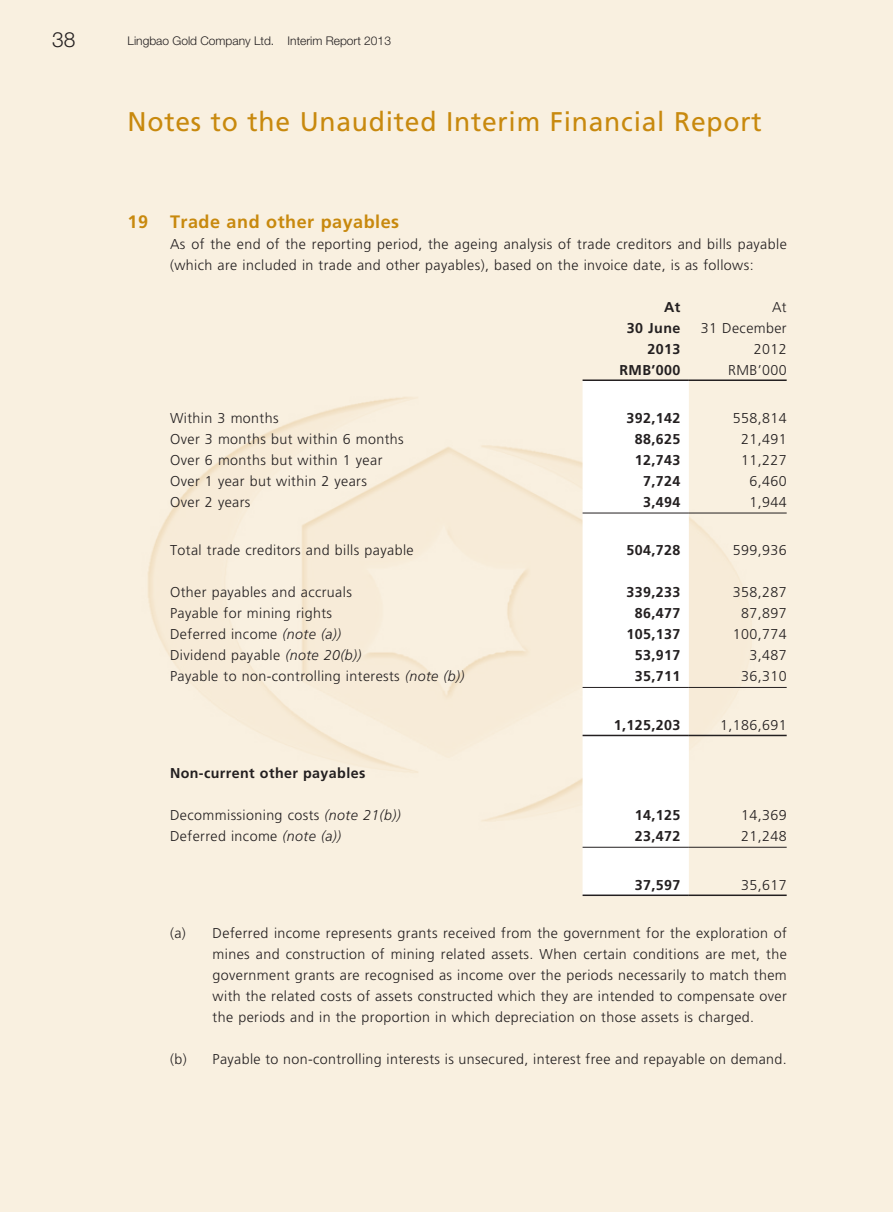
<style>
.page{position:relative;width:893px;height:1212px;background:#f9f0e0}
.page>*{position:absolute;margin:0;border:0;box-sizing:border-box;transform-origin:0 0}
.t1{font:27px "Frutiger LT Std";letter-spacing:.03em;color:#c8890e}
.t2{font:300 21px "Helvetica Neue LT Std";color:#231f20}
.t3{font:700 18px "Frutiger LT Std";letter-spacing:.03em;color:#c8890e}
.t4{font:300 14.25px/21px "Frutiger LT Std";letter-spacing:.03em;color:#231f20}
.t5{font:700 14.25px "Frutiger LT Std";letter-spacing:.03em;color:#231f20}
.t6{font:300 12px "Helvetica Neue LT Std";color:#231f20}
.s1{font-style:italic}
</style>
<div class="page">
<img style="left:148px;top:379px;width:629px;height:508px">
<div style="left:583px;top:381px;width:106px;height:513px;background:#fff"></div>
<hr style="left:583px;top:379px;width:106px;height:2px;background:#231f20">
<hr style="left:689px;top:379px;width:98px;height:2px;background:#231f20">
<hr style="left:583px;top:513px;width:106px;height:1px;background:#231f20">
<hr style="left:689px;top:513px;width:98px;height:1px;background:#231f20">
<hr style="left:583px;top:687px;width:106px;height:1px;background:#231f20">
<hr style="left:689px;top:687px;width:98px;height:1px;background:#231f20">
<hr style="left:583px;top:735px;width:106px;height:1px;background:#231f20">
<hr style="left:689px;top:735px;width:98px;height:1px;background:#231f20">
<hr style="left:583px;top:847px;width:106px;height:1px;background:#231f20">
<hr style="left:689px;top:847px;width:98px;height:1px;background:#231f20">
<hr style="left:583px;top:894px;width:106px;height:2px;background:#231f20">
<hr style="left:689px;top:894px;width:98px;height:2px;background:#231f20">
<h2 class="t2" style="left:52px;top:27px;width:25px">38</h2>
<p class="t6" style="left:128px;top:33px;width:265px">Lingbao Gold Company Ltd. Interim Report 2013</p>
<h1 class="t1" style="left:128px;top:105px;width:636px">Notes to the Unaudited Interim Financial Report</h1>
<p class="t3" style="left:128px;top:211px;width:273px">19 Trade and other payables</p>
<p class="t4" style="left:170px;top:233px;width:618px">As of the end of the reporting period, the ageing analysis of trade creditors and bills payable (which are included in trade and other payables), based on the invoice date, is as follows:</p>
<p class="t5" style="left:664px;top:298px;width:18px">At</p>
<p class="t4" style="left:772px;top:296px;width:16px">At</p>
<p class="t5" style="left:627px;top:319px;width:55px">30 June</p>
<p class="t4" style="left:701px;top:317px;width:87px">31 December</p>
<p class="t5" style="left:647px;top:340px;width:34px">2013</p>
<p class="t4" style="left:754px;top:338px;width:34px">2012</p>
<p class="t5" style="left:619px;top:361px;width:62px">RMB’000</p>
<p class="t4" style="left:728px;top:359px;width:60px">RMB’000</p>
<p class="t4" style="left:170px;top:408px;width:110px">Within 3 months</p>
<p class="t5" style="left:626px;top:410px;width:55px">392,142</p>
<p class="t4" style="left:733px;top:408px;width:55px">558,814</p>
<p class="t4" style="left:170px;top:429px;width:235px">Over 3 months but within 6 months</p>
<p class="t5" style="left:635px;top:431px;width:47px">88,625</p>
<p class="t4" style="left:741px;top:429px;width:47px">21,491</p>
<p class="t4" style="left:170px;top:450px;width:214px">Over 6 months but within 1 year</p>
<p class="t5" style="left:635px;top:452px;width:47px">12,743</p>
<p class="t4" style="left:741px;top:450px;width:47px">11,227</p>
<p class="t4" style="left:170px;top:471px;width:198px">Over 1 year but within 2 years</p>
<p class="t5" style="left:643px;top:473px;width:39px">7,724</p>
<p class="t4" style="left:749px;top:471px;width:39px">6,460</p>
<p class="t4" style="left:170px;top:492px;width:82px">Over 2 years</p>
<p class="t5" style="left:643px;top:494px;width:39px">3,494</p>
<p class="t4" style="left:749px;top:492px;width:39px">1,944</p>
<p class="t4" style="left:170px;top:540px;width:245px">Total trade creditors and bills payable</p>
<p class="t5" style="left:626px;top:542px;width:55px">504,728</p>
<p class="t4" style="left:733px;top:540px;width:55px">599,936</p>
<p class="t4" style="left:170px;top:582px;width:183px">Other payables and accruals</p>
<p class="t5" style="left:626px;top:584px;width:55px">339,233</p>
<p class="t4" style="left:733px;top:582px;width:55px">358,287</p>
<p class="t4" style="left:170px;top:603px;width:163px">Payable for mining rights</p>
<p class="t5" style="left:635px;top:605px;width:47px">86,477</p>
<p class="t4" style="left:741px;top:603px;width:47px">87,897</p>
<p class="t4" style="left:170px;top:624px;width:173px">Deferred income <span class="s1">(note (a))</span></p>
<p class="t5" style="left:626px;top:626px;width:55px">105,137</p>
<p class="t4" style="left:733px;top:624px;width:55px">100,774</p>
<p class="t4" style="left:170px;top:645px;width:193px">Dividend payable <span class="s1">(note 20(b))</span></p>
<p class="t5" style="left:635px;top:647px;width:47px">53,917</p>
<p class="t4" style="left:749px;top:645px;width:39px">3,487</p>
<p class="t4" style="left:170px;top:666px;width:296px">Payable to non-controlling interests <span class="s1">(note (b))</span></p>
<p class="t5" style="left:635px;top:668px;width:47px">35,711</p>
<p class="t4" style="left:741px;top:666px;width:47px">36,310</p>
<p class="t5" style="left:614px;top:716px;width:68px">1,125,203</p>
<p class="t4" style="left:720px;top:715px;width:68px">1,186,691</p>
<p class="t5" style="left:170px;top:765px;width:197px">Non-current other payables</p>
<p class="t4" style="left:170px;top:805px;width:232px">Decommissioning costs <span class="s1">(note 21(b))</span></p>
<p class="t5" style="left:635px;top:807px;width:47px">14,125</p>
<p class="t4" style="left:741px;top:805px;width:47px">14,369</p>
<p class="t4" style="left:170px;top:826px;width:173px">Deferred income <span class="s1">(note (a))</span></p>
<p class="t5" style="left:635px;top:828px;width:47px">23,472</p>
<p class="t4" style="left:741px;top:826px;width:47px">21,248</p>
<p class="t5" style="left:635px;top:876px;width:47px">37,597</p>
<p class="t4" style="left:741px;top:874px;width:47px">35,617</p>
<p class="t4" style="left:213px;top:923px;width:576px;text-align:justify;text-indent:-43px">(a) Deferred income represents grants received from the government for the exploration of mines and construction of mining related assets. When certain conditions are met, the government grants are recognised as income over the periods necessarily to match them with the related costs of assets constructed which they are intended to compensate over the periods and in the proportion in which depreciation on those assets is charged.</p>
<p class="t4" style="left:170px;top:1049px;width:618px">(b) Payable to non-controlling interests is unsecured, interest free and repayable on demand.</p>
</div>
